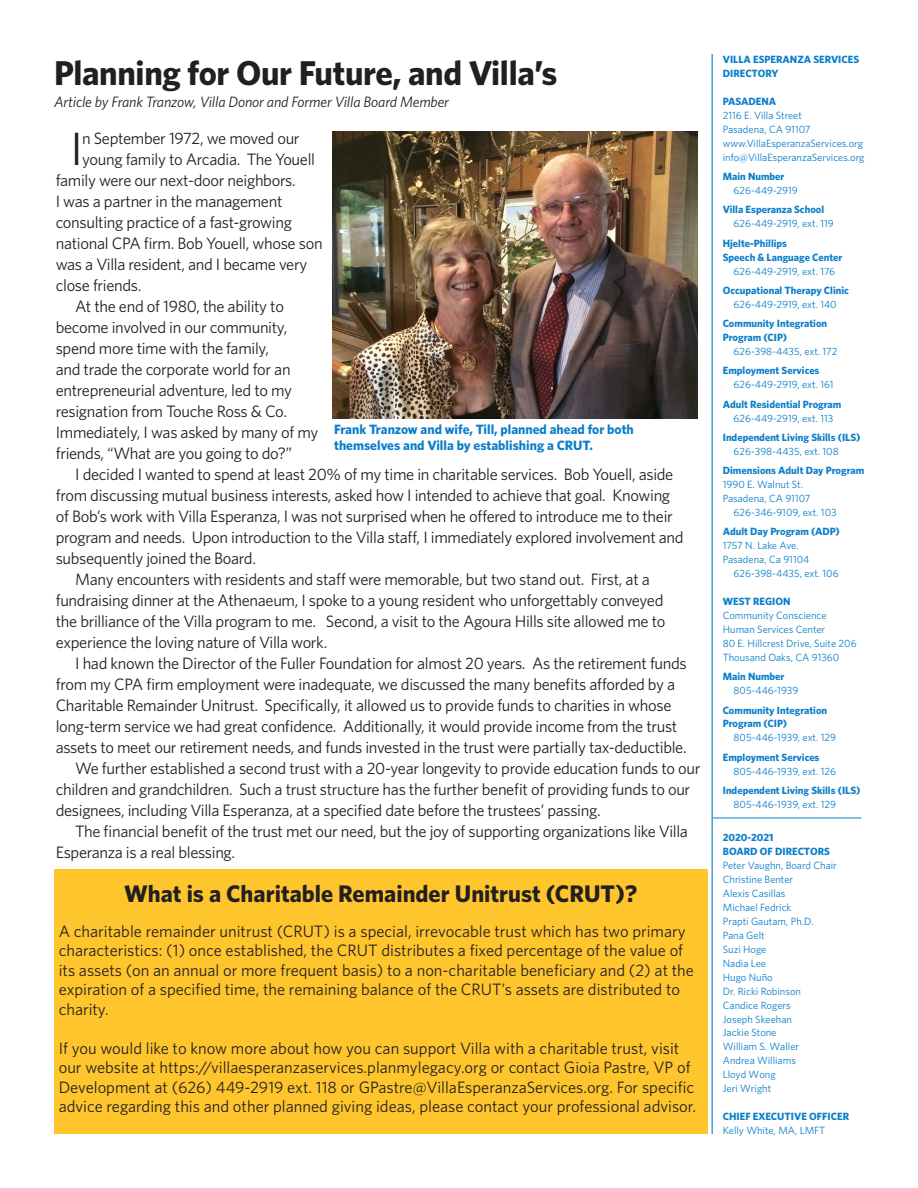
<style>
.page{position:relative;width:918px;height:1188px;background:#fff}
.page>*{position:absolute;margin:0;border:0;box-sizing:border-box;transform-origin:0 0}
.t1{font:46.65px "Whitney";color:#231f20}
.t2{font:700 34.5px "Whitney";letter-spacing:-.01em;color:#231f20}
.t3{font:700 24px "Whitney";color:#231f20}
.t4{font:16.5px/21px "Whitney";letter-spacing:-.02em;color:#231f20}
.t5{font:16.5px/19.5px "Whitney";color:#231f20}
.t6{font:italic 15px "Whitney";letter-spacing:-.01em;color:#231f20}
.t7{font:700 13.5px/16.2px "Whitney";color:#0a7eca}
.No_Spacing{font:10.5px/14px "Whitney";color:#0a7eca}
.No_Spacing-2{font:700 10.5px/14px "Whitney";color:#0a7eca}
.s1{font-weight:700}
.s2{font-weight:400}
</style>
<div class="page">
<hr style="left:712px;top:54px;width:1px;height:1080px;background:#0a7eca">
<hr style="left:713px;top:818px;width:148px;height:1px;background:#0a7eca">
<div style="left:54px;top:869px;width:653px;height:265px;background:#ffc52d"></div>
<img style="left:333px;top:131px;width:365px;height:288px">
<p class="t2" style="left:54px;top:50px;width:505px">Planning for Our Future, and Villa’s</p>
<p class="t6" style="left:54px;top:92px;width:397px">Article by Frank Tranzow, Villa Donor and Former Villa Board Member</p>
<p class="t1" style="left:71px;top:118px;width:14px">I</p>
<p class="t4" style="left:82px;top:127px;width:219px">n September 1972, we moved our</p>
<p class="t4" style="left:82px;top:148px;width:234px">young family to Arcadia. The Youell</p>
<p class="t4" style="left:56px;top:169px;width:241px">family were our next-door neighbors.</p>
<p class="t4" style="left:56px;top:190px;width:228px">I was a partner in the management</p>
<p class="t4" style="left:56px;top:211px;width:238px">consulting practice of a fast-growing</p>
<p class="t4" style="left:56px;top:232px;width:268px">national CPA firm. Bob Youell, whose son</p>
<p class="t4" style="left:56px;top:253px;width:253px">was a Villa resident, and I became very</p>
<p class="t4" style="left:56px;top:274px;width:87px">close friends.</p>
<p class="t4" style="left:56px;top:295px;width:264px;text-indent:19px">At the end of 1980, the ability to become involved in our community, spend more time with the family,<br>and trade the corporate world for an entrepreneurial adventure, led to my resignation from Touche Ross &amp; Co.<br>Immediately, I was asked by many of my friends, “What are you going to do?”</p>
<p class="t4" style="left:56px;top:463px;width:629px;text-indent:19px">I decided I wanted to spend at least 20% of my time in charitable services. Bob Youell, aside from discussing mutual business interests, asked how I intended to achieve that goal. Knowing of Bob’s work with Villa Esperanza, I was not surprised when he offered to introduce me to their program and needs. Upon introduction to the Villa staff, I immediately explored involvement and subsequently joined the Board.</p>
<p class="t4" style="left:56px;top:568px;width:611px;text-indent:19px">Many encounters with residents and staff were memorable, but two stand out. First, at a fundraising dinner at the Athenaeum, I spoke to a young resident who unforgettably conveyed the brilliance of the Villa program to me. Second, a visit to the Agoura Hills site allowed me to experience the loving nature of Villa work.</p>
<p class="t4" style="left:56px;top:652px;width:633px;text-indent:19px">I had known the Director of the Fuller Foundation for almost 20 years. As the retirement funds from my CPA firm employment were inadequate, we discussed the many benefits afforded by a Charitable Remainder Unitrust. Specifically, it allowed us to provide funds to charities in whose long-term service we had great confidence. Additionally, it would provide income from the trust assets to meet our retirement needs, and funds invested in the trust were partially tax-deductible.</p>
<p class="t4" style="left:56px;top:757px;width:646px;text-indent:19px">We further established a second trust with a 20-year longevity to provide education funds to our children and grandchildren. Such a trust structure has the further benefit of providing funds to our designees, including Villa Esperanza, at a specified date before the trustees’ passing.</p>
<p class="t4" style="left:56px;top:820px;width:634px;text-indent:19px">The financial benefit of the trust met our need, but the joy of supporting organizations like Villa<br>Esperanza is a real blessing.</p>
<p class="t7" style="left:334px;top:420px;width:301px">Frank Tranzow and wife, Till, planned ahead for both themselves and Villa by establishing a CRUT.</p>
<p class="t3" style="left:124px;top:878px;width:515px">What is a Charitable Remainder Unitrust (CRUT)?</p>
<p class="t5" style="left:59px;top:921px;width:637px">A charitable remainder unitrust (CRUT) is a special, irrevocable trust which has two primary characteristics: (1) once established, the CRUT distributes a fixed percentage of the value of its assets (on an annual or more frequent basis) to a non-charitable beneficiary and (2) at the expiration of a specified time, the remaining balance of the CRUT’s assets are distributed to charity.</p>
<p class="t5" style="left:59px;top:1038px;width:639px">If you would like to know more about how you can support Villa with a charitable trust, visit our website at https://villaesperanzaservices.planmylegacy.org or contact Gioia Pastre, VP of Development at (626) 449-2919 ext. 118 or GPastre@VillaEsperanzaServices.org. For specific advice regarding this and other planned giving ideas, please contact your professional advisor.</p>
<p class="No_Spacing-2" style="left:723px;top:52px;width:138px">VILLA ESPERANZA SERVICES</p>
<p class="No_Spacing-2" style="left:723px;top:66px;width:57px">DIRECTORY</p>
<p class="No_Spacing-2" style="left:723px;top:94px;width:55px">PASADENA</p>
<p class="No_Spacing" style="left:723px;top:108px;width:81px">2116 E. Villa Street</p>
<p class="No_Spacing" style="left:723px;top:122px;width:89px">Pasadena, CA 91107</p>
<p class="No_Spacing" style="left:723px;top:136px;width:142px">www.VillaEsperanzaServices.org</p>
<p class="No_Spacing" style="left:723px;top:150px;width:143px">info@VillaEsperanzaServices.org</p>
<p class="No_Spacing" style="left:734px;top:169px;width:66px;text-indent:-11px"><span class="s1">Main Number<br></span>626-449-2919</p>
<p class="No_Spacing-2" style="left:734px;top:202px;width:102px;text-indent:-11px">Villa Esperanza School<br><span class="s2">626-449-2919, ext. 119</span></p>
<p class="No_Spacing-2" style="left:723px;top:236px;width:66px">Hjelte-Phillips</p>
<p class="No_Spacing-2" style="left:723px;top:250px;width:121px">Speech &amp; Language Center</p>
<p class="No_Spacing" style="left:734px;top:264px;width:103px">626-449-2919, ext. 176</p>
<p class="No_Spacing-2" style="left:723px;top:283px;width:128px;text-align:center">Occupational Therapy Clinic<br><span class="s2">626-449-2919, ext. 140</span></p>
<p class="No_Spacing-2" style="left:723px;top:316px;width:106px">Community Integration</p>
<p class="No_Spacing-2" style="left:723px;top:330px;width:66px">Program (CIP)</p>
<p class="No_Spacing" style="left:734px;top:344px;width:105px">626-398-4435, ext. 172</p>
<p class="No_Spacing" style="left:734px;top:364px;width:101px;text-indent:-11px"><span class="s1">Employment Services<br></span>626-449-2919, ext. 161</p>
<p class="No_Spacing-2" style="left:723px;top:397px;width:120px;text-align:center">Adult Residential Program<br><span class="s2">626-449-2919, ext. 113</span></p>
<p class="No_Spacing-2" style="left:734px;top:430px;width:128px;text-indent:-11px">Independent Living Skills (ILS)<br><span class="s2">626-398-4435, ext. 108</span></p>
<p class="No_Spacing-2" style="left:723px;top:463px;width:143px">Dimensions Adult Day Program</p>
<p class="No_Spacing" style="left:723px;top:477px;width:82px">1990 E. Walnut St.</p>
<p class="No_Spacing" style="left:723px;top:491px;width:89px">Pasadena, CA 91107</p>
<p class="No_Spacing" style="left:734px;top:505px;width:104px">626-346-9109, ext. 103</p>
<p class="No_Spacing-2" style="left:723px;top:525px;width:119px">Adult Day Program (ADP)</p>
<p class="No_Spacing" style="left:723px;top:538px;width:77px">1757 N. Lake Ave.</p>
<p class="No_Spacing" style="left:723px;top:552px;width:88px">Pasadena, Ca 91104</p>
<p class="No_Spacing" style="left:734px;top:566px;width:107px">626-398-4435, ext. 106</p>
<p class="No_Spacing-2" style="left:723px;top:594px;width:69px">WEST REGION</p>
<p class="No_Spacing" style="left:723px;top:608px;width:105px">Community Conscience<br>Human Services Center</p>
<p class="No_Spacing" style="left:723px;top:636px;width:135px">80 E. Hillcrest Drive, Suite 206</p>
<p class="No_Spacing" style="left:723px;top:650px;width:118px">Thousand Oaks, CA 91360</p>
<p class="No_Spacing" style="left:734px;top:669px;width:66px;text-indent:-11px"><span class="s1">Main Number<br></span>805-446-1939</p>
<p class="No_Spacing-2" style="left:723px;top:703px;width:106px">Community Integration</p>
<p class="No_Spacing-2" style="left:723px;top:717px;width:66px">Program (CIP)</p>
<p class="No_Spacing" style="left:734px;top:731px;width:104px">805-446-1939, ext. 129</p>
<p class="No_Spacing" style="left:734px;top:750px;width:104px;text-indent:-11px"><span class="s1">Employment Services<br></span>805-446-1939, ext. 126</p>
<p class="No_Spacing-2" style="left:734px;top:783px;width:128px;text-indent:-11px">Independent Living Skills (ILS)<br><span class="s2">805-446-1939, ext. 129</span></p>
<p class="No_Spacing-2" style="left:723px;top:830px;width:52px">2020-2021</p>
<p class="No_Spacing-2" style="left:723px;top:844px;width:109px">BOARD OF DIRECTORS</p>
<p class="No_Spacing" style="left:723px;top:858px;width:116px">Peter Vaughn, Board Chair</p>
<p class="No_Spacing" style="left:723px;top:872px;width:72px">Christine Benter</p>
<p class="No_Spacing" style="left:723px;top:886px;width:64px">Alexis Casillas</p>
<p class="No_Spacing" style="left:723px;top:900px;width:70px">Michael Fedrick</p>
<p class="No_Spacing" style="left:723px;top:914px;width:93px">Prapti Gautam, Ph.D.</p>
<p class="No_Spacing" style="left:723px;top:928px;width:43px">Pana Gelt</p>
<p class="No_Spacing" style="left:723px;top:942px;width:45px">Suzi Hoge</p>
<p class="No_Spacing" style="left:723px;top:956px;width:45px">Nadia Lee</p>
<p class="No_Spacing" style="left:723px;top:970px;width:51px">Hugo Nuño</p>
<p class="No_Spacing" style="left:723px;top:984px;width:80px">Dr. Ricki Robinson</p>
<p class="No_Spacing" style="left:723px;top:998px;width:69px">Candice Rogers</p>
<p class="No_Spacing" style="left:723px;top:1012px;width:71px">Joseph Skeehan</p>
<p class="No_Spacing" style="left:723px;top:1026px;width:55px">Jackie Stone</p>
<p class="No_Spacing" style="left:723px;top:1040px;width:78px">William S. Waller</p>
<p class="No_Spacing" style="left:723px;top:1053px;width:75px">Andrea Williams</p>
<p class="No_Spacing" style="left:723px;top:1067px;width:54px">Lloyd Wong</p>
<p class="No_Spacing" style="left:723px;top:1081px;width:50px">Jeri Wright</p>
<p class="No_Spacing-2" style="left:723px;top:1109px;width:128px">CHIEF EXECUTIVE OFFICER</p>
<p class="No_Spacing" style="left:723px;top:1123px;width:104px">Kelly White, MA, LMFT</p>
</div>
